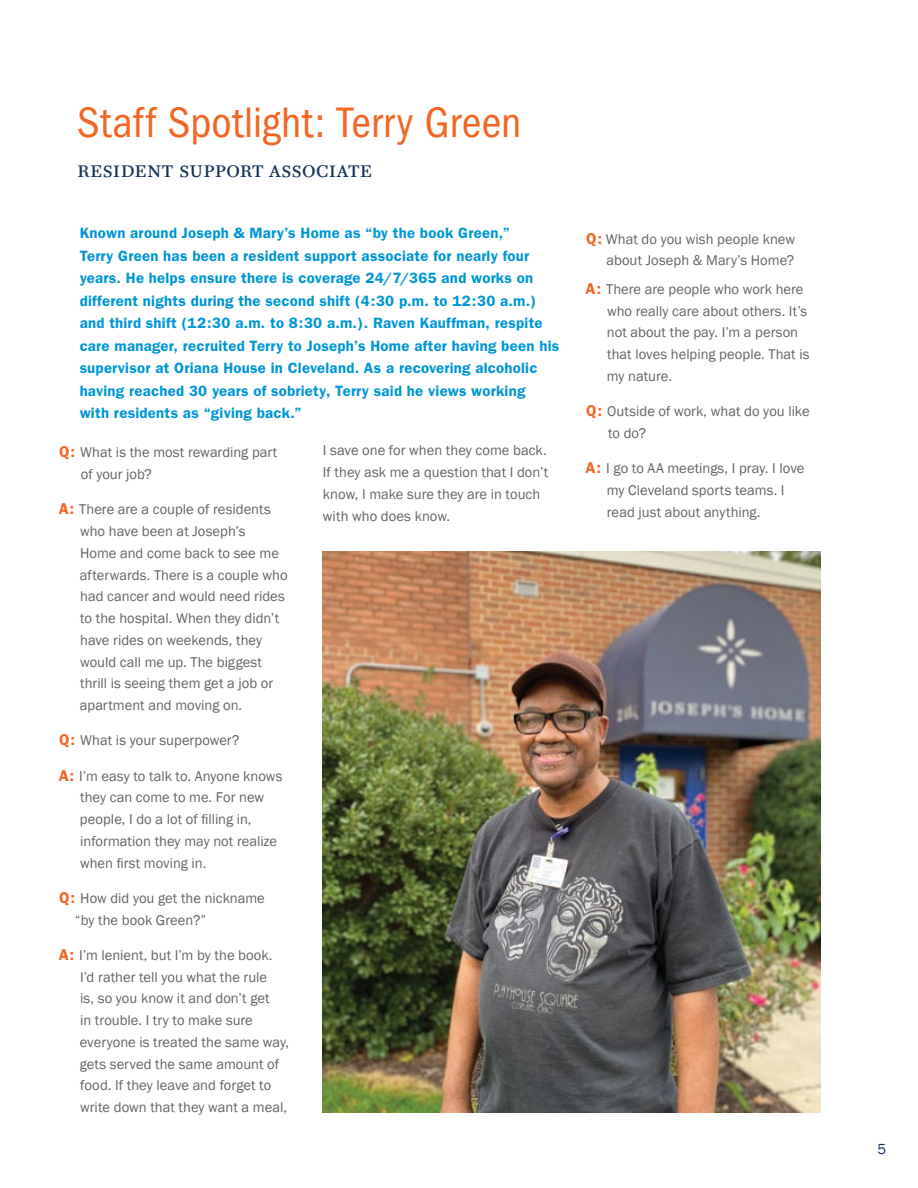
<style>
.page{position:relative;width:918px;height:1188px;background:#fff}
.page>*{position:absolute;margin:0;border:0;box-sizing:border-box;transform-origin:0 0}
.body_copy_1{font:condensed 44.1px "Franklin Gothic";letter-spacing:.005em;color:#f26522}
.body_copy_1-2{font:22.5px "Mt.Augustine Small Caps";letter-spacing:.015em;color:#16325c}
.body_copy_1-3{font:600 15px/22.5px "Franklin Gothic";letter-spacing:.015em;color:#0096d6}
.anniversary_quoter{font:15px "Franklin Gothic";color:#16325c}
.body_copy_1-4{font:14.55px/21.8px "Franklin Gothic";color:#636466}
.s1{font-weight:600;font-size:15.75px;color:#f26522}
</style>
<div class="page">
<img style="left:322px;top:551px;width:498px;height:562px">
<p class="body_copy_1" style="left:77px;top:98px;width:446px">Staff Spotlight: Terry Green</p>
<p class="body_copy_1-2" style="left:77px;top:157px;width:297px">resident support associate</p>
<p class="body_copy_1-3" style="left:80px;top:222px;width:481px">Known around Joseph &amp; Mary’s Home as “by the book Green,”<br>Terry Green has been a resident support associate for nearly four years. He helps ensure there is coverage 24/7/365 and works on different nights during the second shift (4:30 p.m. to 12:30 a.m.) and third shift (12:30 a.m. to 8:30 a.m.). Raven Kauffman, respite care manager, recruited Terry to Joseph’s Home after having been his supervisor at Oriana House in Cleveland. As a recovering alcoholic having reached 30 years of sobriety, Terry said he views working<br>with residents as “giving back.”</p>
<p class="body_copy_1-4" style="left:81px;top:442px;width:198px;text-indent:-22px"><span class="s1">Q:</span> What is the most rewarding part of your job?</p>
<p class="body_copy_1-4" style="left:80px;top:499px;width:209px;text-indent:-21px"><span class="s1">A:</span> There are a couple of residents who have been at Joseph’s<br>Home and come back to see me afterwards. There is a couple who had cancer and would need rides to the hospital. When they didn’t have rides on weekends, they would call me up. The biggest thrill is seeing them get a job or apartment and moving on.</p>
<p class="body_copy_1-4" style="left:59px;top:730px;width:182px"><span class="s1">Q:</span> What is your superpower?</p>
<p class="body_copy_1-4" style="left:80px;top:765px;width:204px;text-indent:-21px"><span class="s1">A:</span> I’m easy to talk to. Anyone knows they can come to me. For new people, I do a lot of filling in, information they may not realize when first moving in.</p>
<p class="body_copy_1-4" style="left:75px;top:887px;width:191px;text-indent:-16px"><span class="s1">Q:</span> How did you get the nickname “by the book Green?”</p>
<p class="body_copy_1-4" style="left:80px;top:944px;width:211px;text-indent:-21px"><span class="s1">A:</span> I’m lenient, but I’m by the book.<br>I’d rather tell you what the rule<br>is, so you know it and don’t get<br>in trouble. I try to make sure everyone is treated the same way, gets served the same amount of food. If they leave and forget to write down that they want a meal,</p>
<p class="body_copy_1-4" style="left:323px;top:440px;width:227px">I save one for when they come back.<br>If they ask me a question that I don’t know, I make sure they are in touch with who does know.</p>
<p class="body_copy_1-4" style="left:586px;top:228px;width:210px;text-align:right"><span class="s1">Q:</span> What do you wish people knew about Joseph &amp; Mary’s Home?</p>
<p class="body_copy_1-4" style="left:607px;top:278px;width:204px;text-indent:-21px"><span class="s1">A:</span> There are people who work here who really care about others. It’s not about the pay. I’m a person that loves helping people. That is my nature.</p>
<p class="body_copy_1-4" style="left:608px;top:401px;width:203px;text-indent:-22px"><span class="s1">Q:</span> Outside of work, what do you like to do?</p>
<p class="body_copy_1-4" style="left:607px;top:458px;width:199px;text-indent:-21px"><span class="s1">A:</span> I go to AA meetings, I pray. I love my Cleveland sports teams. I read just about anything.</p>
<p class="anniversary_quoter" style="left:878px;top:1139px;width:10px">5</p>
</div>
